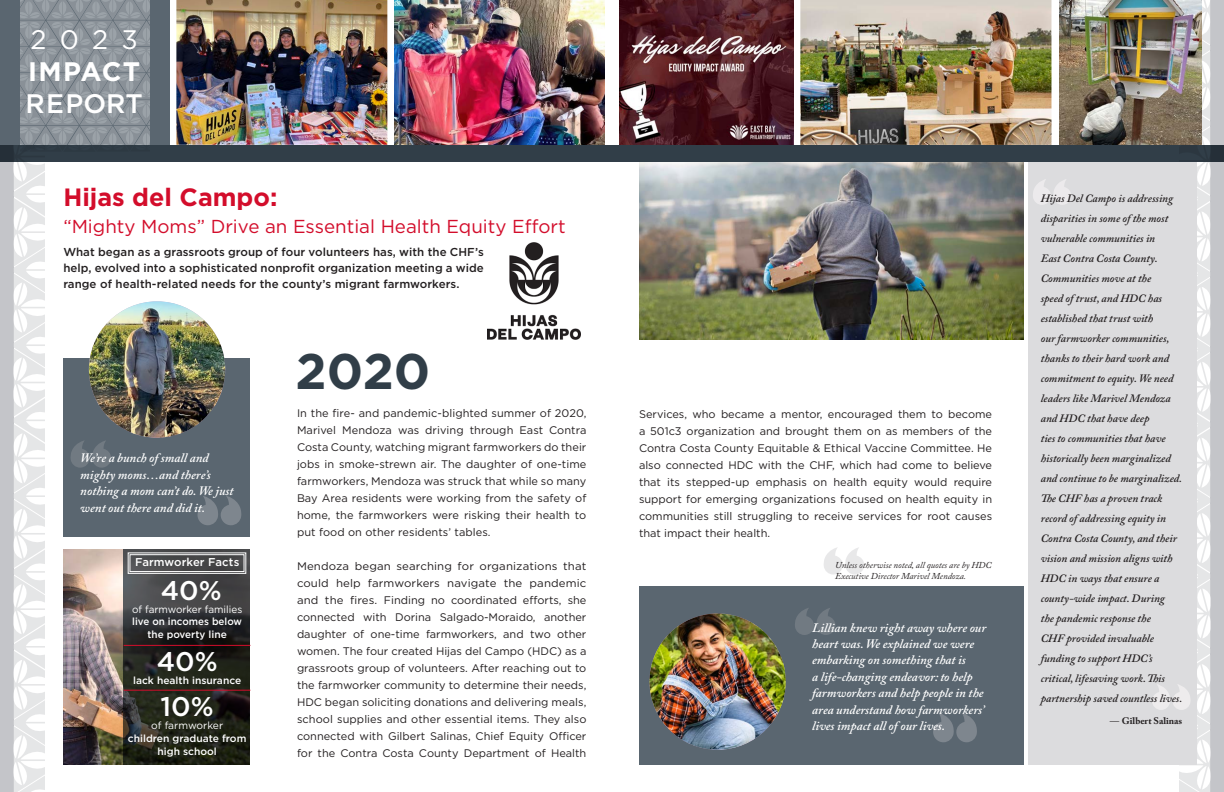
<style>
.page{position:relative;width:1224px;height:792px;background:#fff}
.page>*{position:absolute;margin:0;border:0;box-sizing:border-box;transform-origin:0 0}
.t1{font:700 50px "Gotham";color:#313e48}
.t2{font:500 27px "Gotham";color:#fff}
.t3{font:700 26.8px "Gotham";letter-spacing:.05em;color:#fff}
.t4{font:500 26.8px "Gotham";color:#fff}
.t5{font:26.8px "Gotham";color:#fff}
.t6{font:700 25px "Gotham";color:#d30d2b}
.t7{font:18.8px "Gotham";color:#d30d2b}
.t8{font:italic 600 12.8px/16.4px "Adobe Caslon Pro";color:#fff}
.t9{font:500 11.5px/16px "Gotham";letter-spacing:.005em;color:#231f20;text-align:justify}
.t10{font:500 11.3px "Gotham";letter-spacing:.01em;color:#fff}
.t11{font:italic 600 11.2px/20px "Adobe Caslon Pro";color:#231f20}
.t12{font:11px/17px "Gotham";color:#231f20;text-align:justify}
.t13{font:11px/17px "Gotham";color:#231f20;text-align:justify;scale:1.04 1}
.t14{font:500 10.3px/13px "Gotham";color:#fff;text-align:center}
.t15{font:10.3px "Gotham";color:#fff}
.t16{font:500 10.3px "Gotham";color:#fff;scale:.96 1}
.t17{font:700 9.5px "Adobe Caslon Pro";color:#231f20}
.t18{font:italic 9px/11px "Adobe Caslon Pro";color:#231f20}
.s1{font-weight:400}
</style>
<div class="page">
<img style="left:619px;top:0;width:174px;height:145px">
<div style="left:1210px;top:0;width:14px;height:792px;background:#c4c5c9"></div>
<div style="left:0;top:0;width:14px;height:792px;background:#c4c5c9"></div>
<img style="left:487px;top:243px;width:94px;height:97px">
<div style="left:63px;top:359px;width:187px;height:178px;background:#5a6670"></div>
<svg style="left:246px;top:549px;width:4px;height:216px"></svg>
<hr style="left:124px;top:645px;width:126px;height:1px;background:#d30d2b">
<hr style="left:124px;top:690px;width:126px;height:1px;background:#d30d2b">
<div style="left:1028px;top:162px;width:169px;height:603px;background:#dcdcde"></div>
<svg style="left:1033px;top:179px;width:38px;height:26px"></svg>
<svg style="left:1152px;top:0;width:58px;height:792px"></svg>
<div style="left:612px;top:145px;width:612px;height:17px;background:#313e48"></div>
<img style="left:395px;top:0;width:210px;height:145px">
<div style="left:0;top:0;width:169px;height:145px;background:#5a6670"></div>
<img style="left:14px;top:0;width:232px;height:792px">
<img style="left:176px;top:0;width:211px;height:145px">
<div style="left:0;top:145px;width:612px;height:17px;background:#313e48"></div>
<img style="left:800px;top:0;width:251px;height:145px">
<img style="left:1059px;top:0;width:143px;height:145px">
<div style="left:639px;top:587px;width:384px;height:178px;background:#5a6670"></div>
<svg style="left:795px;top:608px;width:40px;height:27px"></svg>
<svg style="left:933px;top:713px;width:44px;height:29px"></svg>
<img style="left:649px;top:613px;width:137px;height:137px;border-radius:68px">
<img style="left:639px;top:162px;width:384px;height:178px">
<svg style="left:824px;top:547px;width:40px;height:28px"></svg>
<p class="t5" style="left:30px;top:22px;width:109px">2023</p>
<p class="t3" style="left:28px;top:54px;width:114px">IMPACT</p>
<p class="t4" style="left:26px;top:86px;width:119px">REPORT</p>
<p class="t6" style="left:63px;top:180px;width:216px">Hijas del Campo:</p>
<p class="t7" style="left:63px;top:214px;width:504px">“Mighty Moms” Drive an Essential Health Equity Effort</p>
<p class="t9" style="left:63px;top:244px;width:422px">What began as a grassroots group of four volunteers has, with the CHF’s help, evolved into a sophisticated nonprofit organization meeting a wide range of health-related needs for the county’s migrant farmworkers.</p>
<p class="t8" style="left:80px;top:450px;width:155px">We’re a bunch of small and mighty moms…and there’s nothing a mom can’t do. We just went out there and did it.</p>
<p class="t10" style="left:135px;top:555px;width:106px">Farmworker Facts</p>
<p class="t2" style="left:161px;top:572px;width:62px">40%</p>
<p class="t15" style="left:132px;top:602px;width:112px">of farmworker families</p>
<p class="t16" style="left:132px;top:615px;width:116px">live on incomes below</p>
<p class="t14" style="left:147px;top:628px;width:81px">the poverty line</p>
<p class="t2" style="left:157px;top:644px;width:62px">40%</p>
<p class="t14" style="left:133px;top:674px;width:110px">lack health insurance</p>
<p class="t2" style="left:161px;top:689px;width:55px">10%</p>
<p class="t15" style="left:151px;top:719px;width:73px">of farmworker</p>
<p class="t14" style="left:128px;top:732px;width:120px">children graduate from high school</p>
<p class="t1" style="left:296px;top:338px;width:136px">2020</p>
<p class="t12" style="left:297px;top:404px;width:291px">In the fire- and pandemic-blighted summer of 2020, Marivel Mendoza was driving through East Contra Costa County, watching migrant farmworkers do their jobs in smoke-strewn air. The daughter of one-time farmworkers, Mendoza was struck that while so many Bay Area residents were working from the safety of home, the farmworkers were risking their health to put food on other residents’ tables.</p>
<p class="t13" style="left:297px;top:557px;width:280px">Mendoza began searching for organizations that could help farmworkers navigate the pandemic and the fires. Finding no coordinated efforts, she connected with Dorina Salgado-Moraido, another daughter of one-time farmworkers, and two other women. The four created Hijas del Campo (HDC) as a grassroots group of volunteers. After reaching out to the farmworker community to determine their needs, HDC began soliciting donations and delivering meals, school supplies and other essential items. They also connected with Gilbert Salinas, Chief Equity Officer for the Contra Costa County Department of Health</p>
<p class="t12" style="left:639px;top:405px;width:355px">Services, who became a mentor, encouraged them to become a 501c3 organization and brought them on as members of the Contra Costa County Equitable &amp; Ethical Vaccine Committee. He also connected HDC with the CHF, which had come to believe that its stepped-up emphasis on health equity would require support for emerging organizations focused on health equity in communities still struggling to receive services for root causes that impact their health.</p>
<p class="t18" style="left:835px;top:560px;width:158px">Unless otherwise noted, all quotes are by HDC<br>Executive Director Marivel Mendoza.</p>
<p class="t8" style="left:812px;top:619px;width:176px">Lillian knew right away where our heart was. We explained we were embarking on something that is<br>a life-changing endeavor: to help farmworkers and help people in the area understand how farmworkers’ lives impact all of our lives.</p>
<p class="t11" style="left:1041px;top:188px;width:143px">Hijas Del Campo is addressing disparities in some of the most vulnerable communities in<br>East Contra Costa County.<br>Communities move at the<br>speed of trust, and HDC has established that trust with<br>our farmworker communities, thanks to their hard work and commitment to equity. We need leaders like Marivel Mendoza and HDC that have deep<br>ties to communities that have historically been marginalized and continue to be marginalized.<br>The CHF has a proven track record of addressing equity in<br>Contra Costa County, and their vision and mission aligns with<br>HDC in ways that ensure a county-wide impact. During<br>the pandemic response the<br>CHF provided invaluable funding to support HDC’s critical, lifesaving work. This partnership saved countless lives.</p>
<p class="t17" style="left:1110px;top:715px;width:74px"><span class="s1">—</span> Gilbert Salinas</p>
</div>
